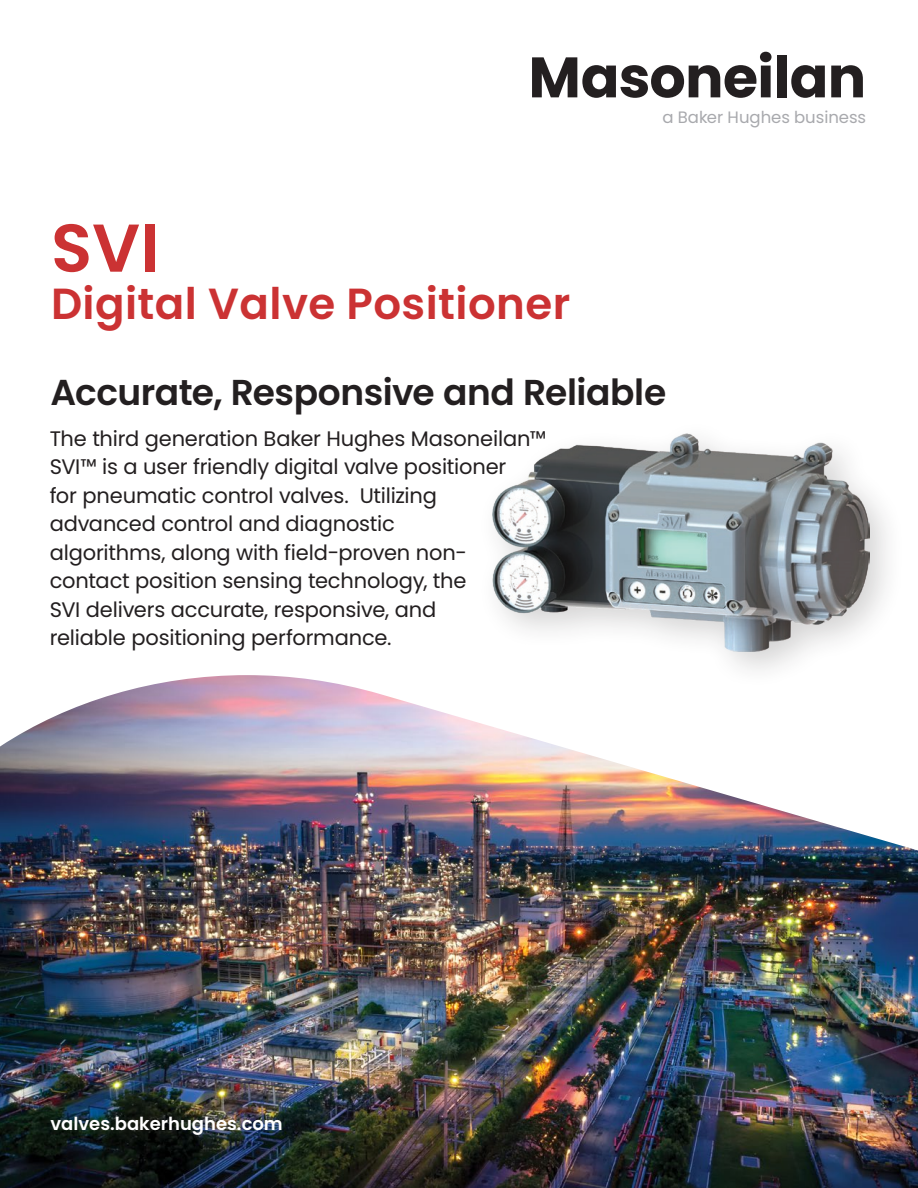
<style>
.page{position:relative;width:918px;height:1188px;background:#fff}
.page>*{position:absolute;margin:0;border:0;box-sizing:border-box;transform-origin:0 0}
._32pt-headline{font:600 67.5px "Poppins";color:#cb3233}
.t1{font:700 57px "Poppins";letter-spacing:-.01em;color:#231f20}
._32pt-headline-2{font:600 43.5px "Poppins";letter-spacing:.01em;color:#cb3233}
._10_5pt_13-callout_s{font:600 36px "Poppins";letter-spacing:-.015em;color:#231f20}
._10_5pt_13-callout_b{font:21px/28.5px "Poppins";letter-spacing:-.01em;color:#231f20}
._8_5pt-body_text{font:600 18px "Poppins";color:#fff}
.t2{font:16.5px "Poppins";letter-spacing:-.005em;color:#a8a9ad}
</style>
<div class="page">
<div style="left:477px;top:418px;width:429px;height:271px;background:#231f20;opacity:.2"></div>
<img style="left:493px;top:434px;width:376px;height:217px">
<img style="left:0;top:675px;width:918px;height:513px">
<p class="t1" style="left:529px;top:44px;width:339px">Masoneilan</p>
<p class="t2" style="left:662px;top:108px;width:205px">a Baker Hughes business</p>
<p class="_32pt-headline" style="left:51px;top:209px;width:109px">SVI</p>
<p class="_32pt-headline-2" style="left:51px;top:278px;width:521px">Digital Valve Positioner</p>
<p class="_10_5pt_13-callout_s" style="left:51px;top:372px;width:617px">Accurate, Responsive and Reliable</p>
<p class="_10_5pt_13-callout_b" style="left:50px;top:424px;width:498px">The third generation Baker Hughes Masoneilan™ SVI™ is a user friendly digital valve positioner<br>for pneumatic control valves. Utilizing advanced control and diagnostic<br>algorithms, along with field-proven non&shy;contact position sensing technology, the<br>SVI delivers accurate, responsive, and<br>reliable positioning performance.</p>
<p class="_8_5pt-body_text" style="left:51px;top:1114px;width:234px">valves.bakerhughes.com</p>
</div>
